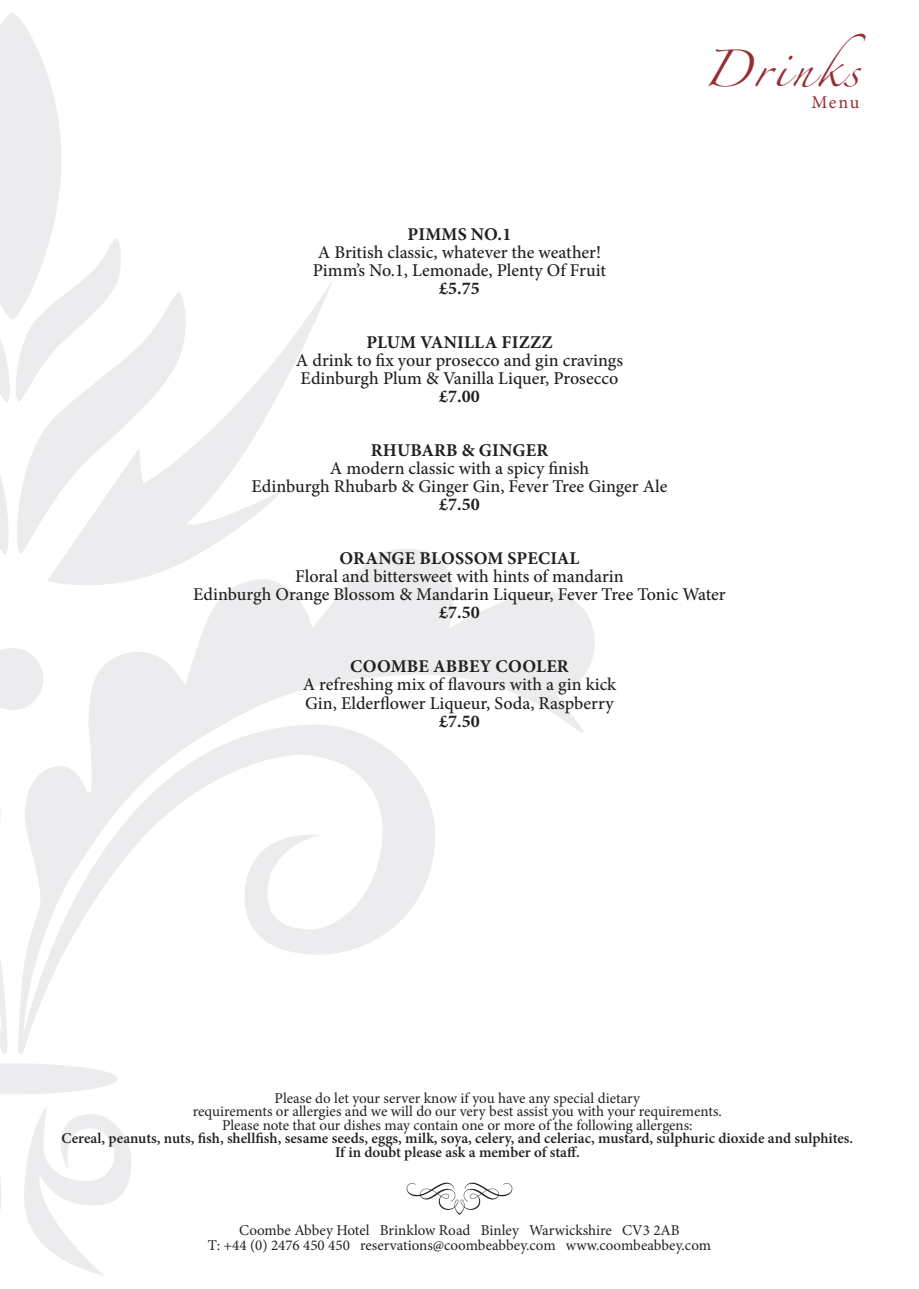
<style>
.page{position:relative;width:919px;height:1289px;background:#fff}
.page>*{position:absolute;margin:0;border:0;box-sizing:border-box;transform-origin:0 0}
.t1{font:33px "Zapfino";letter-spacing:.1em;color:#962e33}
.t2{font:500 18px/18px "Minion Pro";color:#231f20;text-align:center}
.t3{font:700 18px "Minion Pro";letter-spacing:.01em;color:#231f20}
.t4{font:18px "Minion Pro";color:#962e33}
.t5{font:15px "Minion Pro";color:#231f20}
.t6{font:600 15px "Minion Pro";color:#231f20}
.s1{font-weight:700}
</style>
<div class="page">
<svg style="left:406px;top:1182px;width:106px;height:32px"></svg>
<svg style="left:0;top:1063px;width:118px;height:31px"></svg>
<svg style="left:0;top:1178px;width:1px;height:32px"></svg>
<svg style="left:0;top:13px;width:121px;height:1041px"></svg>
<svg style="left:13px;top:291px;width:34px;height:264px"></svg>
<svg style="left:47px;top:279px;width:285px;height:270px"></svg>
<svg style="left:24px;top:1106px;width:107px;height:169px"></svg>
<svg style="left:18px;top:549px;width:577px;height:505px"></svg>
<p class="t1" style="left:703px;top:55px;width:164px">Drinks</p>
<p class="t4" style="left:811px;top:90px;width:49px">Menu</p>
<p class="t3" style="left:407px;top:222px;width:105px">PIMMS NO.1</p>
<p class="t2" style="left:313px;top:243px;width:295px;text-align:left">A British classic, whatever the weather!<br>Pimm’s No.1, Lemonade, Plenty Of Fruit</p>
<p class="t3" style="left:439px;top:276px;width:42px">£5.75</p>
<p class="t3" style="left:366px;top:330px;width:188px">PLUM VANILLA FIZZZ</p>
<p class="t2" style="left:296px;top:351px;width:328px">A drink to fix your prosecco and gin cravings</p>
<p class="t2" style="left:300px;top:369px;width:319px">Edinburgh Plum &amp; Vanilla Liquer, Prosecco</p>
<p class="t3" style="left:439px;top:384px;width:42px">£7.00</p>
<p class="t3" style="left:371px;top:438px;width:179px">RHUBARB &amp; GINGER</p>
<p class="t2" style="left:330px;top:459px;width:261px">A modern classic with a spicy finish</p>
<p class="t2" style="left:251px;top:477px;width:417px">Edinburgh Rhubarb &amp; Ginger Gin, Fever Tree Ginger Ale <span class="s1">£7.50</span></p>
<p class="t3" style="left:339px;top:546px;width:241px">ORANGE BLOSSOM SPECIAL</p>
<p class="t2" style="left:193px;top:567px;width:534px">Floral and bittersweet with hints of mandarin<br>Edinburgh Orange Blossom &amp; Mandarin Liqueur, Fever Tree Tonic Water</p>
<p class="t3" style="left:439px;top:600px;width:42px">£7.50</p>
<p class="t2" style="left:303px;top:657px;width:315px"><span class="s1">COOMBE ABBEY COOLER<br></span>A refreshing mix of flavours with a gin kick<br>Gin, Elderflower Liqueur, Soda, Raspberry</p>
<p class="t3" style="left:439px;top:708px;width:42px">£7.50</p>
<p class="t5" style="left:274px;top:1087px;width:367px">Please do let your server know if you have any special dietary</p>
<p class="t5" style="left:193px;top:1101px;width:530px">requirements or allergies and we will do our very best assist you with your requirements.</p>
<p class="t5" style="left:222px;top:1114px;width:472px">Please note that our dishes may contain one or more of the following allergens:</p>
<p class="t6" style="left:61px;top:1128px;width:793px">Cereal, peanuts, nuts, fish, shellfish, sesame seeds, eggs, milk, soya, celery, and celeriac, mustard, sulphuric dioxide and sulphites.</p>
<p class="t6" style="left:335px;top:1141px;width:246px">If in doubt please ask a member of staff.</p>
<p class="t5" style="left:239px;top:1220px;width:442px">Coombe Abbey Hotel Brinklow Road Binley Warwickshire CV3 2AB</p>
<p class="t5" style="left:208px;top:1235px;width:504px">T: +44 (0) 2476 450 450 reservations@coombeabbey.com www.coombeabbey.com</p>
</div>
